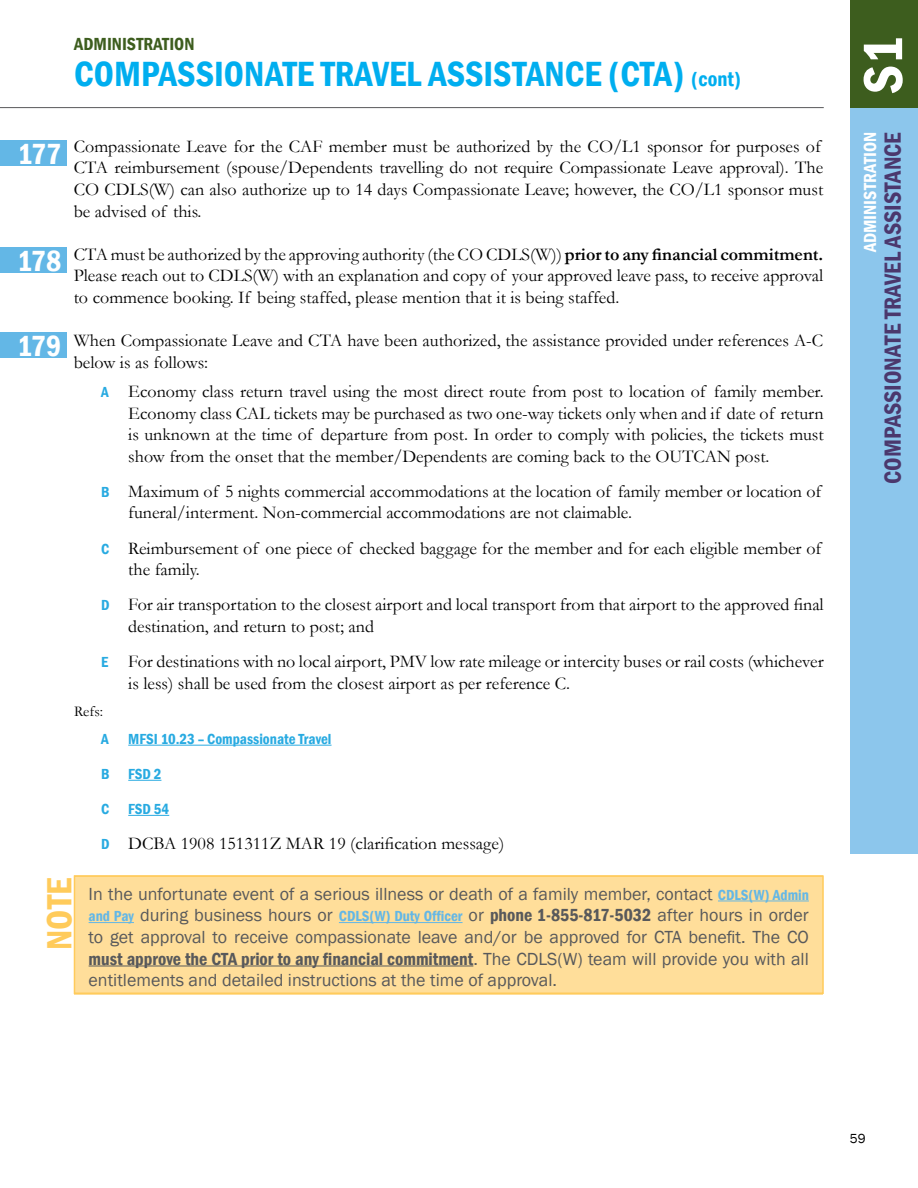
<style>
.page{position:relative;width:918px;height:1188px;background:#fff}
.page>*{position:absolute;margin:0;border:0;box-sizing:border-box;transform-origin:0 0}
.t1{font:600 condensed 57px "Franklin Gothic";color:#fff}
.HEADER_-_Style_2__blue___24_font{font:600 condensed 36px "Franklin Gothic";color:#00aeef}
.t2{font:600 condensed 36px "Franklin Gothic";color:#ffcb5b}
.t3{font:600 condensed 30px "Franklin Gothic";letter-spacing:-.035em;color:#fff}
.Right_Side_Header{font:600 condensed 24px "Franklin Gothic";color:#4b386d}
.Body{font:18px/21.6px "Garamond";color:#000}
.Body-2{font:18px/21.6px "Franklin Gothic";color:#58595b;text-align:justify}
.t4{font:600 condensed 18px "Franklin Gothic";color:#3d5d1e}
.t5{font:600 condensed 18px "Franklin Gothic";color:#fff}
.t6{font:600 condensed 15px "Franklin Gothic";color:#28aae1}
.Body-3{font:15px "Garamond";color:#000}
.t7{font:13.5px "Franklin Gothic";color:#000}
.s1{font-size:21px}
.s2{font-weight:700}
.s3{font-family:"Franklin Gothic";font-weight:600;font-stretch:condensed;font-size:15px;color:#28aae1}
.s4{font-weight:600;font-stretch:condensed;font-size:15px;color:#63b7e6}
.s5{font-weight:600;font-stretch:condensed}
</style>
<div class="page">
<div style="left:850px;top:0;width:68px;height:853px;background:#8cc6ec"></div>
<div style="left:850px;top:0;width:68px;height:108px;background:#3d5d1e"></div>
<hr style="left:0;top:107px;width:824px;height:1px;background:#58595b">
<div style="left:74px;top:875px;width:749px;height:119px;background:#ffde9a"></div>
<div style="left:74px;top:875px;width:750px;height:119px;border:2px solid #ffcb5b"></div>
<hr style="left:718px;top:901px;width:91px;height:1px;background:#63b7e6">
<hr style="left:89px;top:922px;width:45px;height:1px;background:#63b7e6">
<hr style="left:339px;top:922px;width:124px;height:1px;background:#63b7e6">
<hr style="left:89px;top:966px;width:384px;height:1px;background:#58595b">
<hr style="left:128px;top:745px;width:204px;height:1px;background:#28aae1">
<hr style="left:128px;top:780px;width:33px;height:1px;background:#28aae1">
<hr style="left:128px;top:815px;width:41px;height:1px;background:#28aae1">
<div style="left:0;top:140px;width:67px;height:25px;background:#63b7e6"></div>
<div style="left:0;top:248px;width:67px;height:25px;background:#63b7e6"></div>
<div style="left:0;top:333px;width:67px;height:25px;background:#63b7e6"></div>
<p class="t4" style="left:74px;top:32px;width:122px">ADMINISTRATION</p>
<p class="HEADER_-_Style_2__blue___24_font" style="left:74px;top:50px;width:668px">COMPASSIONATE TRAVEL ASSISTANCE (CTA) <span class="s1">(cont)</span></p>
<p class="t3" style="left:18px;top:134px;width:45px">177</p>
<p class="t3" style="left:17px;top:241px;width:46px">178</p>
<p class="t3" style="left:17px;top:326px;width:46px">179</p>
<p class="Body" style="left:74px;top:135px;width:751px">Compassionate Leave for the CAF member must be authorized by the CO/L1 sponsor for purposes of CTA reimbursement (spouse/Dependents travelling do not require Compassionate Leave approval). The CO CDLS(W) can also authorize up to 14 days Compassionate Leave; however, the CO/L1 sponsor must be advised of this.</p>
<p class="Body" style="left:74px;top:243px;width:751px;text-align:justify">CTA must be authorized by the approving authority (the CO CDLS(W)) <span class="s2">prior to any financial commitment.<br></span>Please reach out to CDLS(W) with an explanation and copy of your approved leave pass, to receive approval to commence booking. If being staffed, please mention that it is being staffed.</p>
<p class="Body" style="left:74px;top:329px;width:751px">When Compassionate Leave and CTA have been authorized, the assistance provided under references A-C below is as follows:</p>
<p class="Body" style="left:128px;top:380px;width:697px;text-align:justify;text-indent:-27px"><span class="s3">A</span> Economy class return travel using the most direct route from post to location of family member.<br>Economy class CAL tickets may be purchased as two one-way tickets only when and if date of return is unknown at the time of departure from post. In order to comply with policies, the tickets must show from the onset that the member/Dependents are coming back to the OUTCAN post.</p>
<p class="Body" style="left:128px;top:480px;width:695px;text-indent:-27px"><span class="s3">B</span> Maximum of 5 nights commercial accommodations at the location of family member or location of funeral/interment. Non-commercial accommodations are not claimable.</p>
<p class="Body" style="left:128px;top:537px;width:695px;text-indent:-27px"><span class="s3">C</span> Reimbursement of one piece of checked baggage for the member and for each eligible member of the family.</p>
<p class="Body" style="left:128px;top:593px;width:697px;text-indent:-27px"><span class="s3">D</span> For air transportation to the closest airport and local transport from that airport to the approved final destination, and return to post; and</p>
<p class="Body" style="left:128px;top:650px;width:697px;text-indent:-27px"><span class="s3">E</span> For destinations with no local airport, PMV low rate mileage or intercity buses or rail costs (whichever is less) shall be used from the closest airport as per reference C.</p>
<p class="Body-3" style="left:74px;top:701px;width:30px">Refs:</p>
<p class="t6" style="left:101px;top:729px;width:9px">A</p>
<p class="t6" style="left:128px;top:729px;width:205px">MFSI 10.23 – Compassionate Travel</p>
<p class="t6" style="left:101px;top:764px;width:62px">B FSD 2</p>
<p class="t6" style="left:101px;top:799px;width:10px">C</p>
<p class="t6" style="left:128px;top:799px;width:43px">FSD 54</p>
<p class="Body" style="left:101px;top:832px;width:405px"><span class="s3">D</span> DCBA 1908 151311Z MAR 19 (clarification message)</p>
<p class="t2" style="left:36px;top:950px;width:74px;rotate:-90deg">NOTE</p>
<p class="Body-2" style="left:89px;top:883px;width:722px">In the unfortunate event of a serious illness or death of a family member, contact <span class="s4">CDLS(W) Admin and Pay</span> during business hours or <span class="s4">CDLS(W) Duty Officer</span> or <span class="s5">phone 1-855-817-5032</span> after hours in order to get approval to receive compassionate leave and/or be approved for CTA benefit. The CO <span class="s5">must approve the CTA prior to any financial commitment</span>. The CDLS(W) team will provide you with all entitlements and detailed instructions at the time of approval.</p>
<h1 class="t1" style="left:845px;top:94px;width:60px;rotate:-90deg">S1</h1>
<p class="t5" style="left:858px;top:252px;width:122px;rotate:-90deg">ADMINISTRATION</p>
<p class="Right_Side_Header" style="left:877px;top:484px;width:353px;rotate:-90deg">COMPASSIONATE TRAVEL ASSISTANCE</p>
<p class="t7" style="left:850px;top:1131px;width:17px">59</p>
</div>
